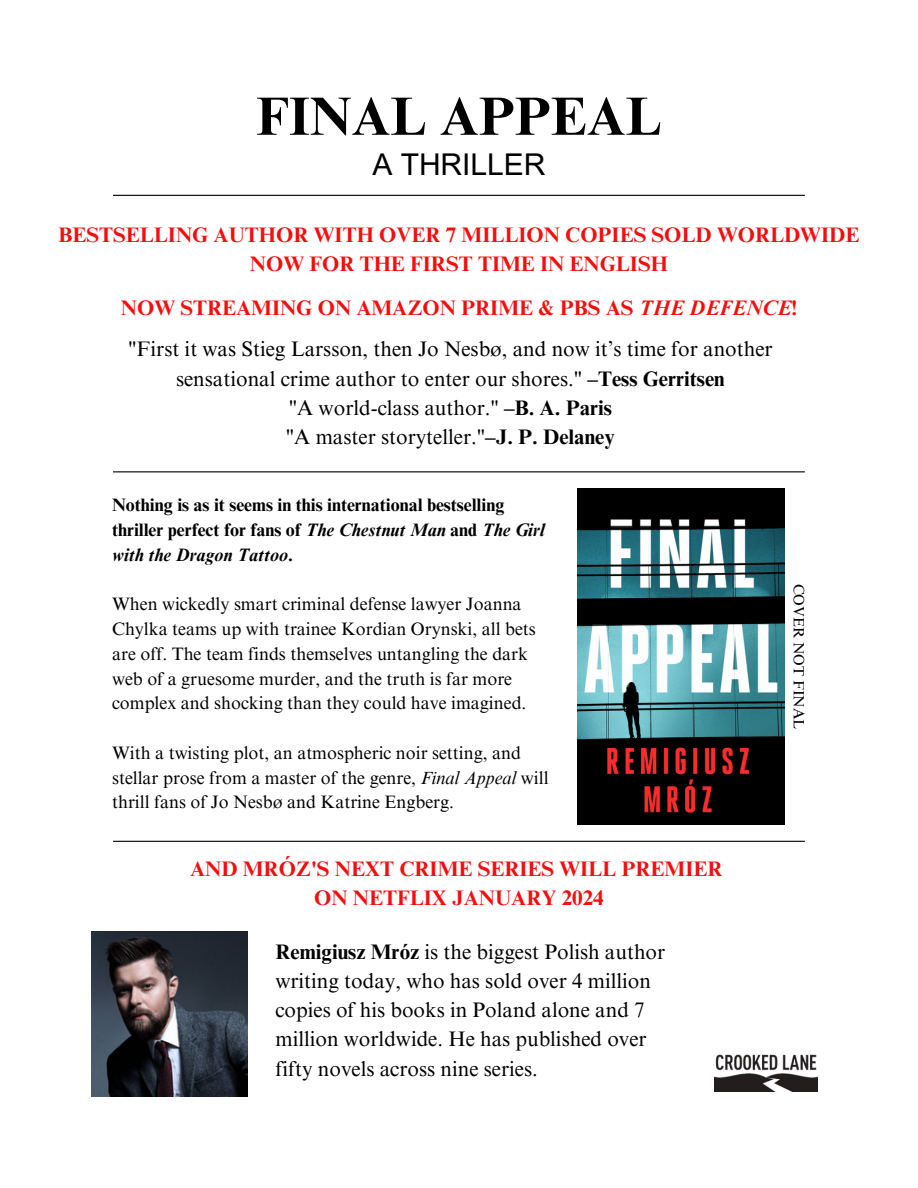
<style>
.page{position:relative;width:918px;height:1188px;background:#fff}
.page>*{position:absolute;margin:0;border:0;box-sizing:border-box;transform-origin:0 0}
.t1{font:700 54px "Times NRMT Pro";color:#000}
.t2{font:30px "Arial MT Pro";color:#000}
.t3{font:21px/29.2px "Times NRMT Pro";color:#000;text-align:center}
.t4{font:700 21px "Times NRMT Pro";color:#f60d0d}
.t5{font:18px/24.8px "Times NRMT Pro";color:#000}
.t6{font:700 18px/24.8px "Times NRMT Pro";color:#000}
.t7{font:15px "Times NRMT Pro";color:#000}
.s1{font-style:italic}
.s2{font-weight:700}
</style>
<div class="page">
<img style="left:714px;top:1054px;width:104px;height:37px">
<img style="left:92px;top:931px;width:155px;height:166px">
<hr style="left:113px;top:195px;width:692px;height:1px;background:#000">
<hr style="left:113px;top:471px;width:692px;height:1px;background:#000">
<hr style="left:113px;top:841px;width:692px;height:1px;background:#000">
<img style="left:578px;top:488px;width:207px;height:337px">
<p class="t1" style="left:256px;top:96px;width:407px">FINAL APPEAL</p>
<p class="t2" style="left:372px;top:154px;width:175px">A THRILLER</p>
<p class="t4" style="left:59px;top:227px;width:802px">BESTSELLING AUTHOR WITH OVER 7 MILLION COPIES SOLD WORLDWIDE</p>
<p class="t4" style="left:250px;top:256px;width:420px">NOW FOR THE FIRST TIME IN ENGLISH</p>
<p class="t4" style="left:121px;top:300px;width:678px">NOW STREAMING ON AMAZON PRIME &amp; PBS AS <span class="s1">THE DEFENCE</span>!</p>
<p class="t3" style="left:128px;top:337px;width:646px">"First it was Stieg Larsson, then Jo Nesbø, and now it’s time for another sensational crime author to enter our shores." <span class="s2">–Tess Gerritsen</span></p>
<p class="t3" style="left:289px;top:396px;width:325px">"A world-class author." <span class="s2">–B. A. Paris</span></p>
<p class="t3" style="left:286px;top:425px;width:331px">"A master storyteller."<span class="s2">–J. P. Delaney</span></p>
<p class="t6" style="left:112px;top:495px;width:434px">Nothing is as it seems in this international bestselling thriller perfect for fans of <span class="s1">The Chestnut Man</span> and <span class="s1">The Girl with the Dragon Tattoo</span>.</p>
<p class="t5" style="left:112px;top:594px;width:425px">When wickedly smart criminal defense lawyer Joanna Chylka teams up with trainee Kordian Orynski, all bets are off. The team finds themselves untangling the dark web of a gruesome murder, and the truth is far more complex and shocking than they could have imagined.</p>
<p class="t5" style="left:112px;top:743px;width:438px">With a twisting plot, an atmospheric noir setting, and stellar prose from a master of the genre, <span class="s1">Final Appeal</span> will thrill fans of Jo Nesbø and Katrine Engberg.</p>
<p class="t4" style="left:190px;top:861px;width:534px">AND MRÓZ'S NEXT CRIME SERIES WILL PREMIER</p>
<p class="t4" style="left:314px;top:890px;width:291px">ON NETFLIX JANUARY 2024</p>
<p class="t3" style="left:275px;top:939px;width:391px;text-align:left"><span class="s2">Remigiusz Mróz</span> is the biggest Polish author writing today, who has sold over 4 million copies of his books in Poland alone and 7 million worldwide. He has published over fifty novels across nine series.</p>
<p class="t7" style="left:805px;top:584px;width:147px;rotate:90deg">COVER NOT FINAL</p>
</div>
